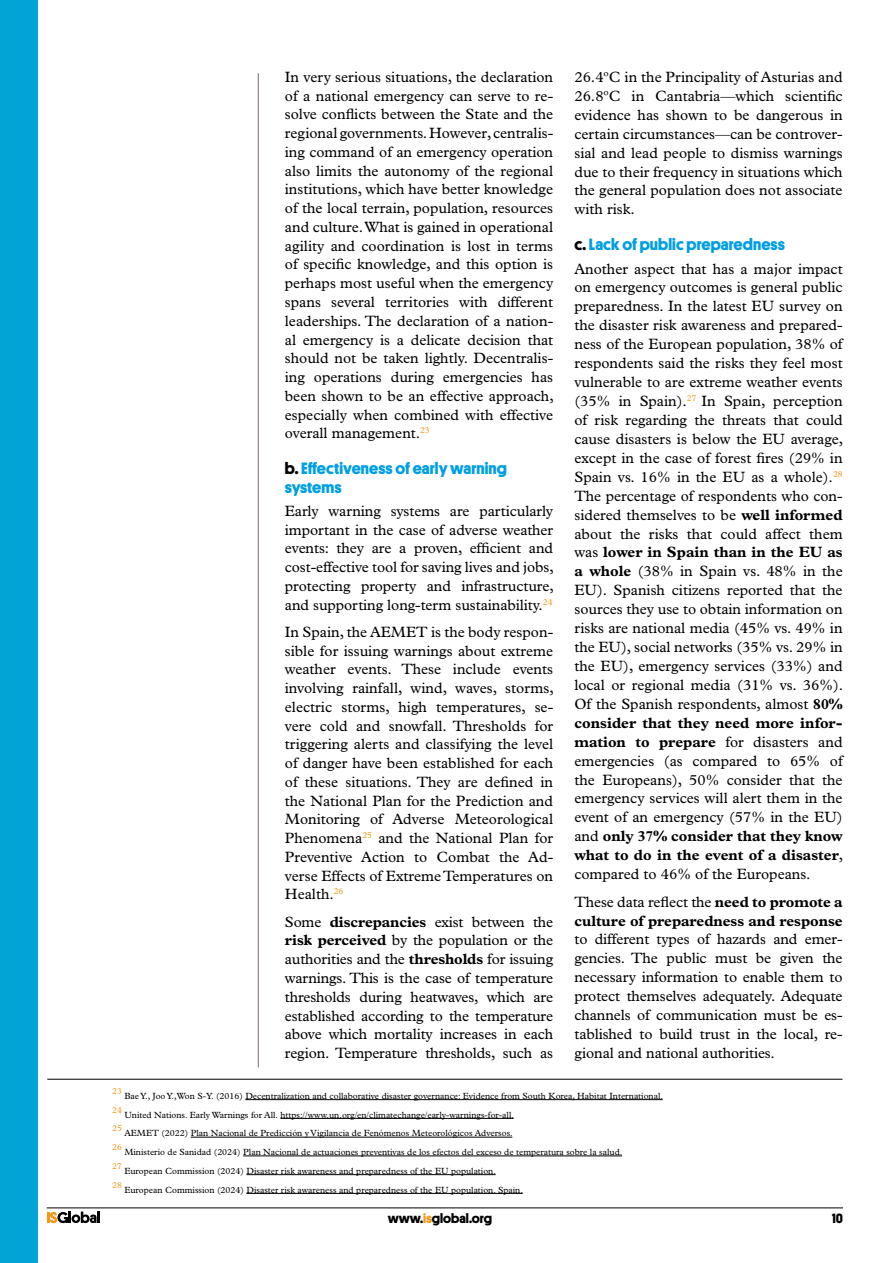
<style>
.page{position:relative;width:893px;height:1263px;background:#fff}
.page>*{position:absolute;margin:0;border:0;box-sizing:border-box;transform-origin:0 0}
.text_base{font:700 16.5px/18.8px "Platform";letter-spacing:.005em;color:#009fe3}
.text_base-2{font:15px/18.9px "Plantin";color:#000;text-align:justify}
.t1{font:700 13.5px "Platform";color:#000}
.leyendas{font:9px "Plantin";color:#000}
.leyendas-2{font:8.7px "Plantin";color:#f49712}
.s1{color:#000}
.s2{font-weight:700}
.s3{color:#f49712}
</style>
<div class="page">
<svg style="left:47px;top:1211px;width:53px;height:12px"></svg>
<hr style="left:47px;top:1207px;width:796px;height:1px;background:#000">
<div style="left:0;top:0;width:37px;height:1263px;background:#00a5d5"></div>
<hr style="left:258px;top:73px;width:1px;height:994px;background:#867b77">
<hr style="left:245px;top:1099px;width:418px;height:1px;background:#000">
<hr style="left:280px;top:1118px;width:234px;height:1px;background:#000">
<hr style="left:191px;top:1137px;width:321px;height:1px;background:#000">
<hr style="left:243px;top:1155px;width:379px;height:1px;background:#000">
<hr style="left:246px;top:1174px;width:250px;height:1px;background:#000">
<hr style="left:246px;top:1193px;width:277px;height:1px;background:#000">
<hr style="left:47px;top:1079px;width:795px;height:1px;background:#000">
<p class="text_base-2" style="left:285px;top:67px;width:270px">In very serious situations, the declaration of a national emergency can serve to re&shy;solve conflicts between the State and the regional governments. However, centralis&shy;ing command of an emergency operation also limits the autonomy of the regional institutions, which have better knowledge of the local terrain, population, resources and culture. What is gained in operational agility and coordination is lost in terms of specific knowledge, and this option is perhaps most useful when the emergency spans several territories with different leaderships. The declaration of a nation&shy;al emergency is a delicate decision that should not be taken lightly. Decentralis&shy;ing operations during emergencies has been shown to be an effective approach, especially when combined with effective overall management.<sup>23</sup></p>
<p class="text_base" style="left:285px;top:458px;width:223px"><span class="s1">b.</span> Effectiveness of early warning systems</p>
<p class="text_base-2" style="left:285px;top:501px;width:270px">Early warning systems are particularly important in the case of adverse weather events: they are a proven, efficient and cost-effective tool for saving lives and jobs, protecting property and infrastructure, and supporting long-term sustainability.<sup>24</sup></p>
<p class="text_base-2" style="left:285px;top:622px;width:270px">In Spain, the AEMET is the body respon&shy;sible for issuing warnings about extreme weather events. These include events involving rainfall, wind, waves, storms, electric storms, high temperatures, se&shy;vere cold and snowfall. Thresholds for triggering alerts and classifying the level of danger have been established for each of these situations. They are defined in the National Plan for the Prediction and Monitoring of Adverse Meteorological Phenomena<sup>25</sup> and the National Plan for Preventive Action to Combat the Ad&shy;verse Effects of Extreme Temperatures on Health.<sup>26</sup></p>
<p class="text_base-2" style="left:285px;top:912px;width:270px">Some <span class="s2">discrepancies</span> exist between the <span class="s2">risk perceived</span> by the population or the authorities and the <span class="s2">thresholds</span> for issuing warnings. This is the case of temperature thresholds during heatwaves, which are established according to the temperature above which mortality increases in each region. Temperature thresholds, such as</p>
<p class="text_base-2" style="left:574px;top:67px;width:270px">26.4ºC in the Principality of Asturias and 26.8ºC in Cantabria—which scientific evidence has shown to be dangerous in certain circumstances—can be controver&shy;sial and lead people to dismiss warnings due to their frequency in situations which the general population does not associate with risk.</p>
<p class="text_base" style="left:574px;top:234px;width:212px"><span class="s1">c.</span> Lack of public preparedness</p>
<p class="text_base-2" style="left:574px;top:259px;width:270px">Another aspect that has a major impact on emergency outcomes is general public preparedness. In the latest EU survey on the disaster risk awareness and prepared&shy;ness of the European population, 38% of respondents said the risks they feel most vulnerable to are extreme weather events (35% in Spain).<sup>27</sup> In Spain, perception of risk regarding the threats that could cause disasters is below the EU average, except in the case of forest fires (29% in Spain vs. 16% in the EU as a whole).<sup>28<br></sup>The percentage of respondents who con&shy;sidered themselves to be <span class="s2">well informed </span>about the risks that could affect them was <span class="s2">lower in Spain than in the EU as a whole</span> (38% in Spain vs. 48% in the EU). Spanish citizens reported that the sources they use to obtain information on risks are national media (45% vs. 49% in the EU), social networks (35% vs. 29% in the EU), emergency services (33%) and local or regional media (31% vs. 36%).<br>Of the Spanish respondents, almost <span class="s2">80% consider that they need more infor&shy;mation to prepare</span> for disasters and emergencies (as compared to 65% of the Europeans), 50% consider that the emergency services will alert them in the event of an emergency (57% in the EU) and <span class="s2">only 37% consider that they know what to do in the event of a disaster</span>, compared to 46% of the Europeans.</p>
<p class="text_base-2" style="left:574px;top:892px;width:270px">These data reflect the <span class="s2">need to promote a culture of preparedness and response </span>to different types of hazards and emer&shy;gencies. The public must be given the necessary information to enable them to protect themselves adequately. Adequate channels of communication must be es&shy;tablished to build trust in the local, re&shy;gional and national authorities.</p>
<p class="leyendas-2" style="left:112px;top:1086px;width:11px">23</p>
<p class="leyendas" style="left:124px;top:1090px;width:540px">Bae Y., Joo Y.,Won S-Y. (2016) Decentralization and collaborative disaster governance: Evidence from South Korea, Habitat International.</p>
<p class="leyendas-2" style="left:112px;top:1104px;width:11px">24</p>
<p class="leyendas" style="left:124px;top:1109px;width:391px">United Nations. Early Warnings for All. https://www.un.org/en/climatechange/early-warnings-for-all.</p>
<p class="leyendas-2" style="left:112px;top:1123px;width:11px">25</p>
<p class="leyendas" style="left:124px;top:1128px;width:390px">AEMET (2022) Plan Nacional de Predicción y Vigilancia de Fenómenos Meteorológicos Adversos.</p>
<p class="leyendas-2" style="left:112px;top:1142px;width:11px">26</p>
<p class="leyendas" style="left:124px;top:1147px;width:500px">Ministerio de Sanidad (2024) Plan Nacional de actuaciones preventivas de los efectos del exceso de temperatura sobre la salud.</p>
<p class="leyendas-2" style="left:112px;top:1161px;width:11px">27</p>
<p class="leyendas" style="left:124px;top:1165px;width:373px">European Commission (2024) Disaster risk awareness and preparedness of the EU population.</p>
<p class="leyendas-2" style="left:112px;top:1179px;width:11px">28</p>
<p class="leyendas" style="left:124px;top:1184px;width:400px">European Commission (2024) Disaster risk awareness and preparedness of the EU population. Spain.</p>
<p class="t1" style="left:388px;top:1208px;width:106px">www.<span class="s3">is</span>global.org</p>
<p class="t1" style="left:832px;top:1208px;width:13px">10</p>
</div>
